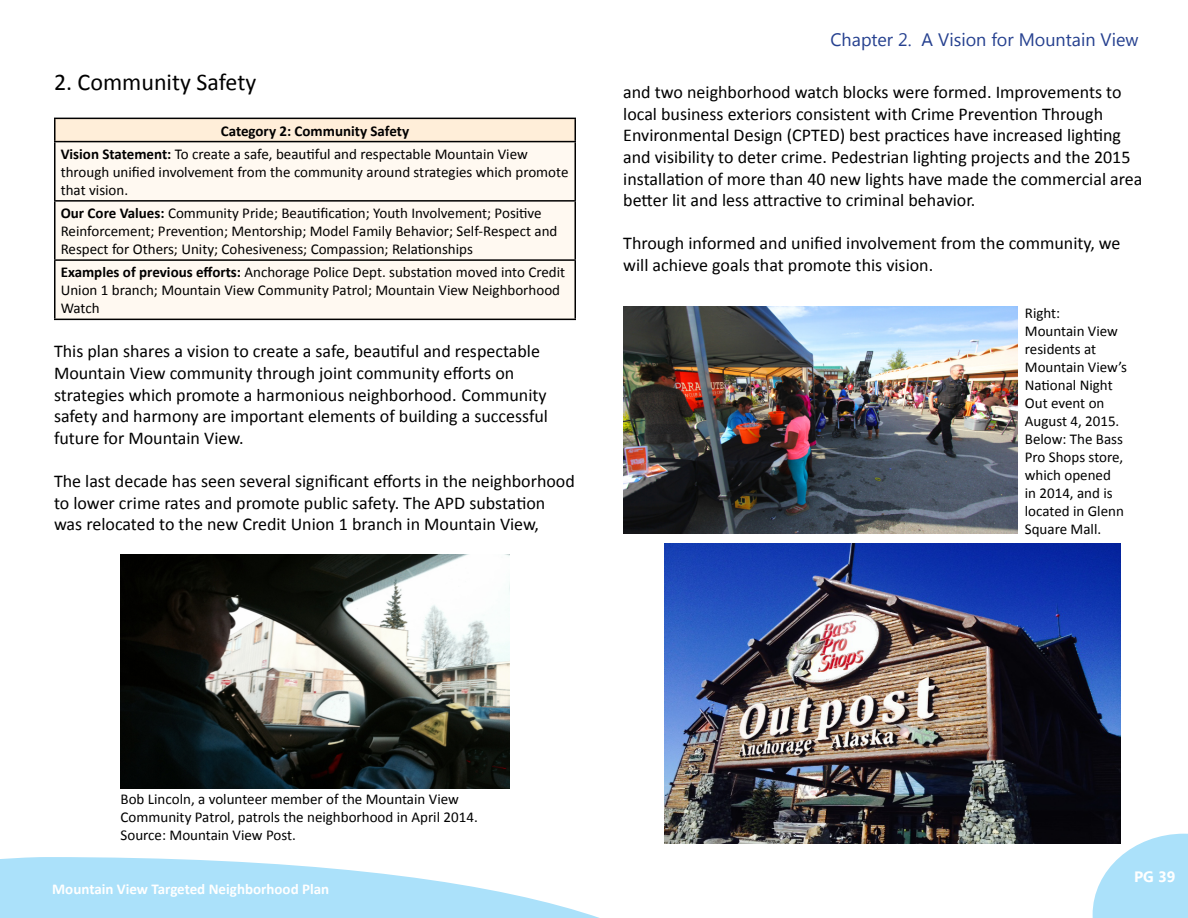
<style>
.page{position:relative;width:1188px;height:918px;background:#fff}
.page>*{position:absolute;margin:0;border:0;box-sizing:border-box;transform-origin:0 0}
.t1{font:24px "Calibri";color:#000}
.t2{font:18px/21.6px "Calibri";color:#000}
.t3{font:18px "Segoe UI";color:#25408f}
.t4{font:15px/18px "Calibri";color:#000}
.t5{font:700 15px "Calibri";color:#fff}
.t6{font:700 15px "Segoe UI";color:#fff}
.s1{font-weight:700}
</style>
<div class="page">
<svg style="left:1093px;top:834px;width:95px;height:84px"></svg>
<svg style="left:0;top:857px;width:599px;height:61px;fill:#abe1fa"></svg>
<div style="left:55px;top:118px;width:520px;height:24px;background:#ffeed9"></div>
<div style="left:56px;top:142px;width:518px;height:177px;background:#fff9f1"></div>
<hr style="left:54px;top:118px;width:522px;height:1px;background:#000">
<hr style="left:54px;top:119px;width:2px;height:22px;background:#000">
<hr style="left:574px;top:119px;width:2px;height:22px;background:#000">
<hr style="left:54px;top:141px;width:522px;height:1px;background:#000">
<hr style="left:54px;top:142px;width:2px;height:58px;background:#000">
<hr style="left:574px;top:142px;width:2px;height:58px;background:#000">
<hr style="left:54px;top:200px;width:522px;height:2px;background:#000">
<hr style="left:54px;top:202px;width:2px;height:57px;background:#000">
<hr style="left:574px;top:202px;width:2px;height:57px;background:#000">
<hr style="left:54px;top:259px;width:522px;height:2px;background:#000">
<hr style="left:54px;top:261px;width:2px;height:58px;background:#000">
<hr style="left:574px;top:261px;width:2px;height:58px;background:#000">
<hr style="left:54px;top:319px;width:522px;height:1px;background:#000">
<img style="left:121px;top:555px;width:388px;height:234px">
<img style="left:664px;top:544px;width:456px;height:299px">
<img style="left:624px;top:306px;width:394px;height:227px">
<h1 class="t1" style="left:54px;top:67px;width:204px">2. Community Safety</h1>
<p class="t4" style="left:61px;top:119px;width:469px;line-height:23.2px;text-indent:160px"><span class="s1">Category 2: Community Safety<br>Vision Statement:</span> To create a safe, beautiful and respectable Mountain View</p>
<p class="t4" style="left:61px;top:163px;width:509px">through unified involvement from the community around strategies which promote that vision.</p>
<p class="t4" style="left:61px;top:204px;width:498px"><span class="s1">Our Core Values:</span> Community Pride; Beautification; Youth Involvement; Positive<br>Reinforcement; Prevention; Mentorship; Model Family Behavior; Self-Respect and<br>Respect for Others; Unity; Cohesiveness; Compassion; Relationships</p>
<p class="t4" style="left:61px;top:263px;width:506px"><span class="s1">Examples of previous efforts:</span> Anchorage Police Dept. substation moved into Credit<br>Union 1 branch; Mountain View Community Patrol; Mountain View Neighborhood<br>Watch</p>
<p class="t2" style="left:54px;top:341px;width:496px">This plan shares a vision to create a safe, beautiful and respectable Mountain View community through joint community efforts on strategies which promote a harmonious neighborhood. Community safety and harmony are important elements of building a successful future for Mountain View.</p>
<p class="t2" style="left:54px;top:470px;width:522px">The last decade has seen several significant efforts in the neighborhood to lower crime rates and promote public safety. The APD substation was relocated to the new Credit Union 1 branch in Mountain View,</p>
<p class="t3" style="left:831px;top:28px;width:310px">Chapter 2. A Vision for Mountain View</p>
<p class="t2" style="left:623px;top:81px;width:521px">and two neighborhood watch blocks were formed. Improvements to local business exteriors consistent with Crime Prevention Through Environmental Design (CPTED) best practices have increased lighting and visibility to deter crime. Pedestrian lighting projects and the 2015 installation of more than 40 new lights have made the commercial area better lit and less attractive to criminal behavior.</p>
<p class="t2" style="left:623px;top:233px;width:499px">Through informed and unified involvement from the community, we will achieve goals that promote this vision.</p>
<p class="t4" style="left:1025px;top:304px;width:104px">Right:<br>Mountain View residents at<br>Mountain View’s<br>National Night<br>Out event on<br>August 4, 2015.<br>Below: The Bass<br>Pro Shops store, which opened<br>in 2014, and is located in Glenn<br>Square Mall.</p>
<p class="t4" style="left:121px;top:790px;width:359px">Bob Lincoln, a volunteer member of the Mountain View<br>Community Patrol, patrols the neighborhood in April 2014.<br>Source: Mountain View Post.</p>
<p class="t5" style="left:52px;top:879px;width:279px">Mountain View Targeted Neighborhood Plan</p>
<p class="t6" style="left:1134px;top:866px;width:43px">PG 39</p>
</div>
